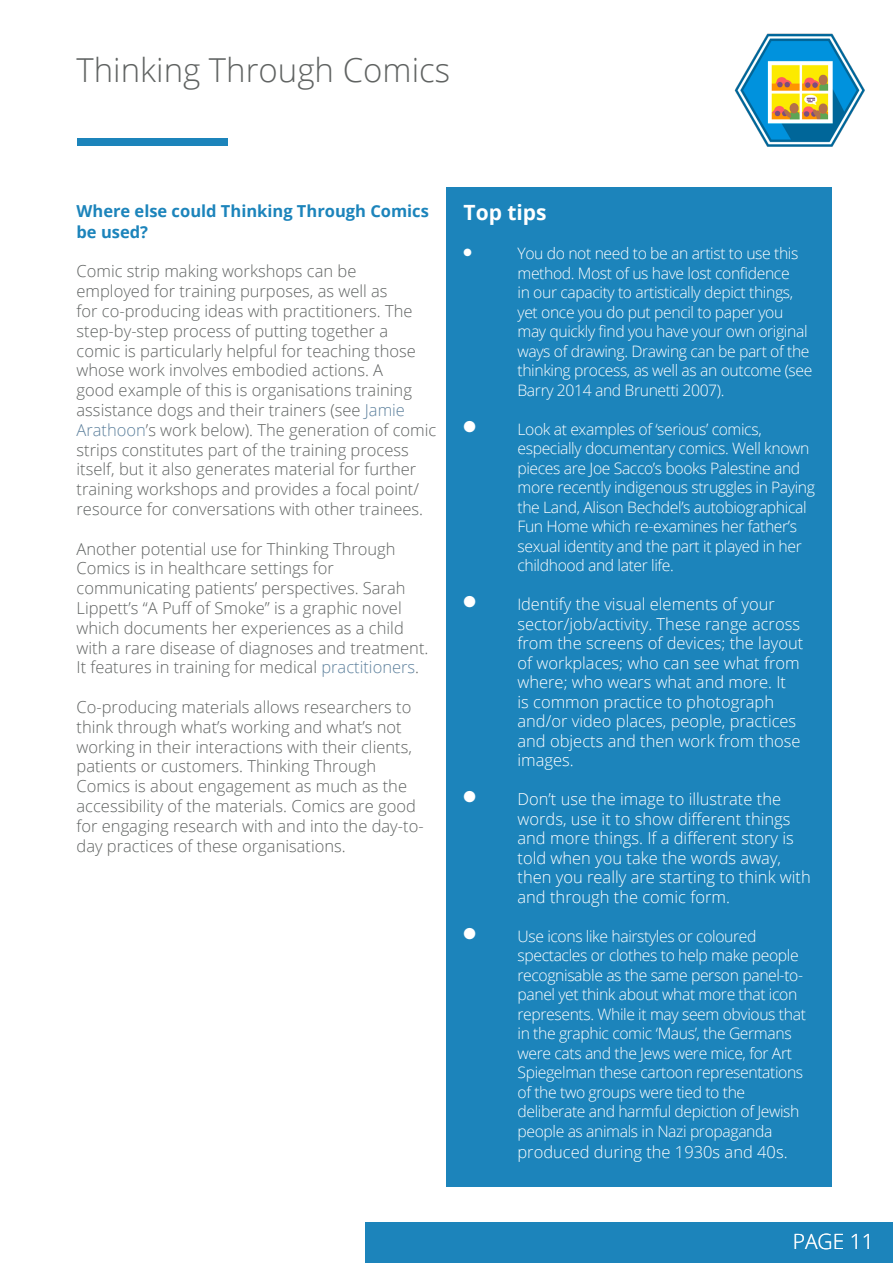
<style>
.page{position:relative;width:893px;height:1263px;background:#fff}
.page>*{position:absolute;margin:0;border:0;box-sizing:border-box;transform-origin:0 0}
.t1{font:300 33px "Open Sans";color:#606362}
.t2{font:700 21px "Open Sans";color:#fff}
.t3{font:300 21px "Open Sans";color:#fff}
.t4{font:300 16.5px/19.8px "Open Sans";color:#606362}
.t5{font:300 16.5px/19.5px "Open Sans";color:#fff}
.t6{font:700 16.5px/21px "Open Sans";color:#1c84bb}
.t7{font:300 15.75px/19.5px "Open Sans";letter-spacing:-.025em;color:#fff}
.t8{font:15.75px "Zapf Dingbats ITC";color:#fff}
.t9{font:10.5px "Zapf Dingbats ITC";color:#fff}
.s1{color:#5e819d}
.s2{font-size:15.75px}
</style>
<div class="page">
<div style="left:366px;top:1222px;width:527px;height:41px;background:#1c84bb"></div>
<div style="left:77px;top:138px;width:150px;height:8px;background:#1c84bb"></div>
<img style="left:734px;top:33px;width:130px;height:114px">
<div style="left:446px;top:187px;width:386px;height:999px;background:#1c84bb"></div>
<h1 class="t1" style="left:77px;top:47px;width:375px">Thinking Through Comics</h1>
<p class="t6" style="left:77px;top:200px;width:354px">Where else could Thinking Through Comics be used?</p>
<p class="t4" style="left:77px;top:261px;width:361px">Comic strip making workshops can be<br>employed for training purposes, as well as<br>for co-producing ideas with practitioners. The step-by-step process of putting together a<br>comic is particularly helpful for teaching those whose work involves embodied actions. A<br>good example of this is organisations training assistance dogs and their trainers (see <span class="s1">Jamie Arathoon</span>’s work below). The generation of comic strips constitutes part of the training process itself, but it also generates material for further training workshops and provides a focal point/ resource for conversations with other trainees.</p>
<p class="t4" style="left:77px;top:538px;width:353px">Another potential use for Thinking Through Comics is in healthcare settings for communicating patients’ perspectives. Sarah Lippett’s “A Puff of Smoke” is a graphic novel which documents her experiences as a child with a rare disease of diagnoses and treatment.<br>It features in training for medical <span class="s1">practitioners</span>.</p>
<p class="t4" style="left:77px;top:697px;width:349px">Co-producing materials allows researchers to think through what’s working and what’s not working in their interactions with their clients, patients or customers. Thinking Through Comics is about engagement as much as the accessibility of the materials. Comics are good for engaging research with and into the day-to&shy;day practices of these organisations.</p>
<p class="t2" style="left:463px;top:198px;width:85px">Top tips</p>
<p class="t9" style="left:463px;top:248px;width:10px">●</p>
<p class="t7" style="left:517px;top:243px;width:296px">You do not need to be an artist to use this method. Most of us have lost confidence<br>in our capacity to artistically depict things, yet once you do put pencil to paper you may quickly find you have your own original ways of drawing. Drawing can be part of the thinking process, as well as an outcome (see Barry 2014 and Brunetti 2007).</p>
<p class="t8" style="left:463px;top:419px;width:14px">●</p>
<p class="t7" style="left:517px;top:419px;width:299px">Look at examples of ‘serious’ comics, especially documentary comics. Well known pieces are Joe Sacco’s books Palestine and more recently indigenous struggles in Paying the Land, Alison Bechdel’s autobiographical Fun Home which re-examines her father’s sexual identity and the part it played in her childhood and later life.</p>
<p class="t8" style="left:463px;top:594px;width:14px">●</p>
<p class="t5" style="left:517px;top:594px;width:287px"><span class="s2">I</span>dentify the visual elements of your sector/job/activity. These range across from the screens of devices; the layout of workplaces; who can see what from where; who wears what and more. It<br>is common practice to photograph and/or video places, people, practices and objects and then work from those images.</p>
<p class="t8" style="left:463px;top:789px;width:14px">●</p>
<p class="t5" style="left:517px;top:789px;width:295px">Don’t use the image to illustrate the words, use it to show different things and more things. If a different story is told when you take the words away, then you really are starting to think with and through the comic form.</p>
<p class="t8" style="left:463px;top:926px;width:14px">●</p>
<p class="t7" style="left:517px;top:926px;width:290px">Use icons like hairstyles or coloured spectacles or clothes to help make people recognisable as the same person panel-to&shy;panel yet think about what more that icon represents. While it may seem obvious that in the graphic comic ‘Maus’, the Germans were cats and the Jews were mice, for Art Spiegelman these cartoon representations of the two groups were tied to the deliberate and harmful depiction of Jewish people as animals in Nazi propaganda</p>
<p class="t5" style="left:517px;top:1141px;width:272px">produced during the 1930s and 40s.</p>
<p class="t3" style="left:793px;top:1227px;width:83px">PAGE 11</p>
</div>
